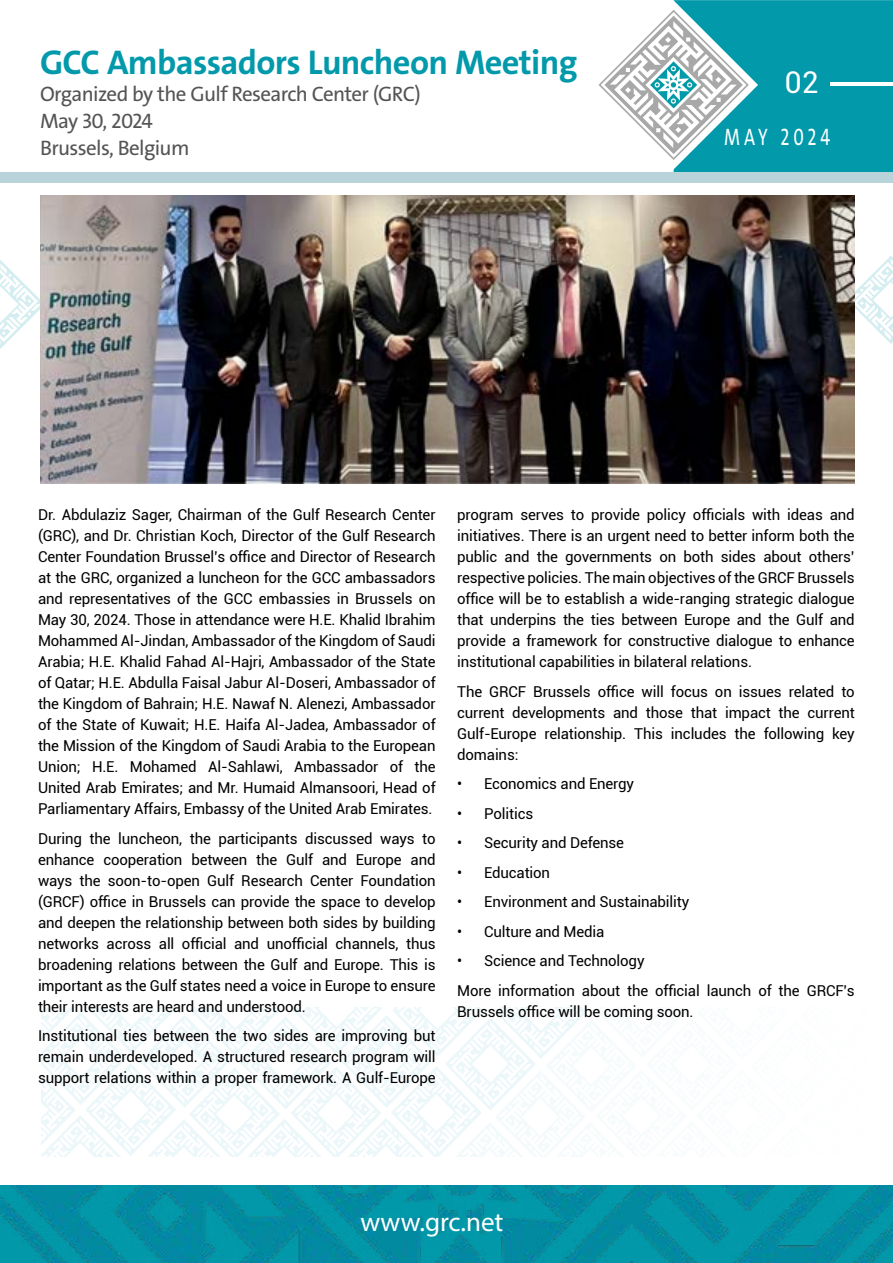
<style>
.page{position:relative;width:893px;height:1263px;background:#fff}
.page>*{position:absolute;margin:0;border:0;box-sizing:border-box;transform-origin:0 0}
.t1{font:700 34.5px "The Sans";letter-spacing:-.02em;color:#0299ab}
.t2{font:30px "Roboto";color:#fff}
.t3{font:27px "Myriad Pro";color:#fff}
.t4{font:24px "The Sans";letter-spacing:.215em;color:#fff;scale:.75 1}
.t5{font:21px/27px "The Sans";letter-spacing:-.03em;color:#545454}
.t6{font:15px/21px "Roboto";letter-spacing:-.01em;color:#000;text-align:justify}
</style>
<div class="page">
<img style="left:0;top:1185px;width:893px;height:78px">
<svg style="left:598px;top:0;width:295px;height:172px"></svg>
<div style="left:0;top:172px;width:893px;height:11px;background:#b9d3db"></div>
<hr style="left:830px;top:82px;width:63px;height:4px;background:#fff">
<svg style="left:855px;top:256px;width:38px;height:88px"></svg>
<svg style="left:0;top:260px;width:40px;height:89px"></svg>
<svg style="left:41px;top:1007px;width:545px;height:150px"></svg>
<img style="left:40px;top:195px;width:815px;height:288px">
<svg style="left:364px;top:1216px;width:152px;height:15px;background:#028fa3"></svg>
<h1 class="t1" style="left:40px;top:40px;width:539px">GCC Ambassadors Luncheon Meeting</h1>
<h3 class="t5" style="left:40px;top:81px;width:382px">Organized by the Gulf Research Center (GRC)<br>May 30, 2024<br>Brussels, Belgium</h3>
<h2 class="t2" style="left:785px;top:62px;width:35px">02</h2>
<h3 class="t4" style="left:724px;top:122px;width:143px">MAY 2024</h3>
<p class="t6" style="left:38px;top:504px;width:399px">Dr. Abdulaziz Sager, Chairman of the Gulf Research Center (GRC), and Dr. Christian Koch, Director of the Gulf Research Center Foundation Brussel’s office and Director of Research at the GRC, organized a luncheon for the GCC ambassadors and representatives of the GCC embassies in Brussels on May 30, 2024. Those in attendance were H.E. Khalid Ibrahim Mohammed Al-Jindan, Ambassador of the Kingdom of Saudi Arabia; H.E. Khalid Fahad Al-Hajri, Ambassador of the State of Qatar; H.E. Abdulla Faisal Jabur Al-Doseri, Ambassador of the Kingdom of Bahrain; H.E. Nawaf N. Alenezi, Ambassador of the State of Kuwait; H.E. Haifa Al-Jadea, Ambassador of the Mission of the Kingdom of Saudi Arabia to the European Union; H.E. Mohamed Al-Sahlawi, Ambassador of the United Arab Emirates; and Mr. Humaid Almansoori, Head of Parliamentary Affairs, Embassy of the United Arab Emirates.</p>
<p class="t6" style="left:38px;top:827px;width:399px">During the luncheon, the participants discussed ways to enhance cooperation between the Gulf and Europe and ways the soon-to-open Gulf Research Center Foundation (GRCF) office in Brussels can provide the space to develop and deepen the relationship between both sides by building networks across all official and unofficial channels, thus broadening relations between the Gulf and Europe. This is important as the Gulf states need a voice in Europe to ensure their interests are heard and understood.</p>
<p class="t6" style="left:38px;top:1025px;width:399px">Institutional ties between the two sides are improving but remain underdeveloped. A structured research program will support relations within a proper framework. A Gulf-Europe</p>
<p class="t6" style="left:457px;top:504px;width:399px">program serves to provide policy officials with ideas and initiatives. There is an urgent need to better inform both the public and the governments on both sides about others’ respective policies. The main objectives of the GRCF Brussels office will be to establish a wide-ranging strategic dialogue that underpins the ties between Europe and the Gulf and provide a framework for constructive dialogue to enhance institutional capabilities in bilateral relations.</p>
<p class="t6" style="left:457px;top:680px;width:399px">The GRCF Brussels office will focus on issues related to current developments and those that impact the current Gulf-Europe relationship. This includes the following key domains:</p>
<p class="t6" style="left:457px;top:773px;width:178px">• Economics and Energy</p>
<p class="t6" style="left:457px;top:802px;width:77px">• Politics</p>
<p class="t6" style="left:457px;top:832px;width:168px">• Security and Defense</p>
<p class="t6" style="left:457px;top:861px;width:94px">• Education</p>
<p class="t6" style="left:457px;top:891px;width:234px">• Environment and Sustainability</p>
<p class="t6" style="left:457px;top:920px;width:149px">• Culture and Media</p>
<p class="t6" style="left:457px;top:945px;width:399px;line-height:29.5px">• Science and Technology<br>More information about the official launch of the GRCF’s</p>
<p class="t6" style="left:457px;top:1000px;width:238px">Brussels office will be coming soon.</p>
<h3 class="t3" style="left:360px;top:1205px;width:145px">www.grc.net</h3>
</div>
